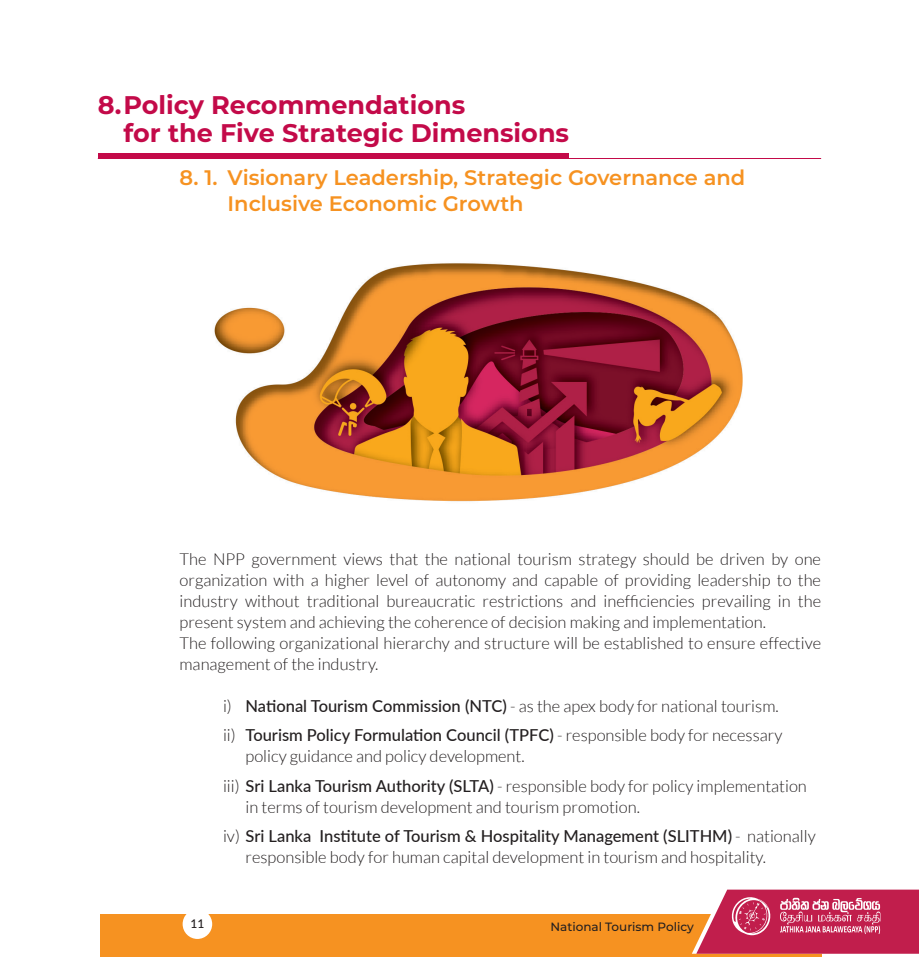
<style>
.page{position:relative;width:919px;height:961px;background:#fff}
.page>*{position:absolute;margin:0;border:0;box-sizing:border-box;transform-origin:0 0}
.t1{font:700 25.5px/27.6px "Montserrat";color:#c30a49}
.t2{font:600 21px/25.2px "Montserrat";color:#f69221}
.t3{font:300 16.5px/21px "Lato";color:#231f20}
.t4{font:500 16.5px/29.5px "Lato";color:#231f20}
.t5{font:500 12px "Montserrat";color:#231f20}
.t6{font:500 12px "Lato";color:#231f20}
.s1{font-weight:300}
.s2{font-weight:500}
</style>
<div class="page">
<div style="left:100px;top:914px;width:721px;height:42px;background:#f69221"></div>
<svg style="left:692px;top:890px;width:226px;height:64px;background:#cc4567"></svg>
<div style="left:183px;top:909px;width:29px;height:30px;background:#fff;border-radius:50%"></div>
<img style="left:214px;top:263px;width:529px;height:239px">
<div style="left:98px;top:154px;width:470px;height:5px;background:#c30a49"></div>
<hr style="left:98px;top:158px;width:723px;height:1px;background:#c30a49">
<h1 class="t1" style="left:123px;top:90px;width:447px;text-indent:-26px">8.Policy Recommendations<br>for the Five Strategic Dimensions</h1>
<p class="t2" style="left:227px;top:164px;width:519px;text-indent:-48px">8. 1. Visionary Leadership, Strategic Governance and<br>Inclusive Economic Growth</p>
<p class="t3" style="left:179px;top:548px;width:643px">The NPP government views that the national tourism strategy should be driven by one organization with a higher level of autonomy and capable of providing leadership to the industry without traditional bureaucratic restrictions and inefficiencies prevailing in the present system and achieving the coherence of decision making and implementation.<br>The following organizational hierarchy and structure will be established to ensure effective management of the industry.</p>
<p class="t4" style="left:223px;top:690px;width:561px"><span class="s1">i)</span> National Tourism Commission (NTC) <span class="s1">- as the apex body for national tourism. ii)</span> Tourism Policy Formulation Council (TPFC) <span class="s1">- responsible body for necessary</span></p>
<p class="t3" style="left:223px;top:741px;width:585px;line-height:29.5px;text-indent:22px">policy guidance and policy development.<br>iii) <span class="s2">Sri Lanka Tourism Authority (SLTA)</span> - responsible body for policy implementation</p>
<p class="t3" style="left:223px;top:792px;width:594px;line-height:29.5px;text-indent:22px">in terms of tourism development and tourism promotion.<br>iv) <span class="s2">Sri Lanka Institute of Tourism &amp; Hospitality Management (SLITHM)</span> - nationally</p>
<p class="t3" style="left:245px;top:847px;width:522px">responsible body for human capital development in tourism and hospitality.</p>
<p class="t6" style="left:190px;top:915px;width:15px">11</p>
<p class="t5" style="left:550px;top:919px;width:145px">National Tourism Policy</p>
</div>
